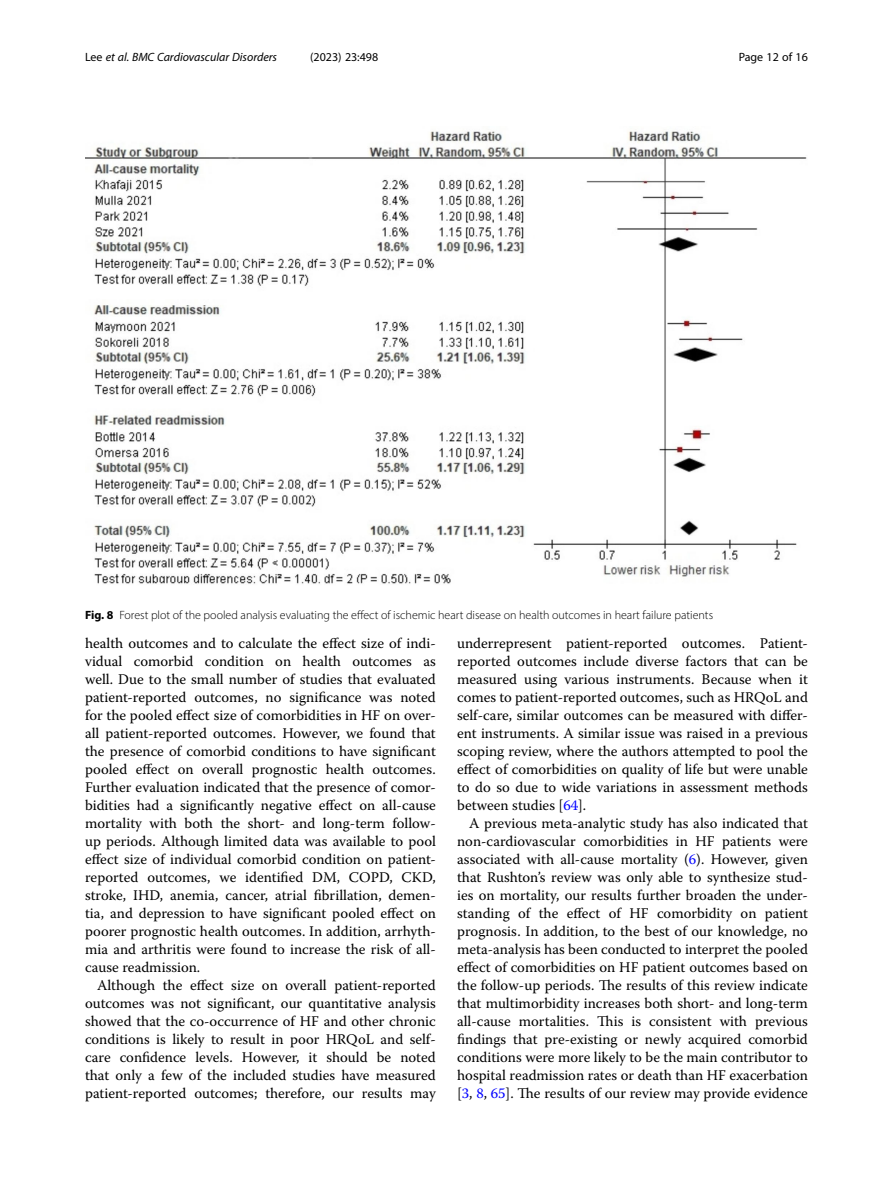
<style>
.page{position:relative;width:893px;height:1191px;background:#fff}
.page>*{position:absolute;margin:0;border:0;box-sizing:border-box;transform-origin:0 0}
.Body_Text_Indent{font:14.7px/18px "Warnock Pro";color:#000;text-align:justify}
.Body_Text{font:14.7px/18px "Warnock Pro";color:#000;text-align:justify}
.Figure_Caption{font:300 12px "Myriad Pro";color:#000}
.t1{font:italic 12px "Myriad Pro";color:#000}
.t2{font:12px "Myriad Pro";color:#000}
.s1{font-style:normal}
.s2{font-weight:700}
.s3{color:#00f}
</style>
<div class="page">
<img style="left:85px;top:131px;width:722px;height:453px">
<p class="t1" style="left:85px;top:50px;width:194px"><span class="s1">Lee</span> et al. BMC Cardiovascular Disorders</p>
<p class="t2" style="left:310px;top:50px;width:70px">(2023) 23:498</p>
<p class="t2" style="left:739px;top:50px;width:71px">Page 12 of 16</p>
<p class="Figure_Caption" style="left:85px;top:608px;width:630px"><span class="s2">Fig. 8</span> Forest plot of the pooled analysis evaluating the effect of ischemic heart disease on health outcomes in heart failure patients</p>
<p class="Body_Text" style="left:85px;top:634px;width:352px">health outcomes and to calculate the effect size of indi&shy;vidual comorbid condition on health outcomes as well. Due to the small number of studies that evaluated patient-reported outcomes, no significance was noted for the pooled effect size of comorbidities in HF on over&shy;all patient-reported outcomes. However, we found that the presence of comorbid conditions to have significant pooled effect on overall prognostic health outcomes.<br>Further evaluation indicated that the presence of comor&shy;bidities had a significantly negative effect on all-cause mortality with both the short- and long-term follow&shy;up periods. Although limited data was available to pool effect size of individual comorbid condition on patient&shy;reported outcomes, we identified DM, COPD, CKD, stroke, IHD, anemia, cancer, atrial fibrillation, demen&shy;tia, and depression to have significant pooled effect on poorer prognostic health outcomes. In addition, arrhyth&shy;mia and arthritis were found to increase the risk of all&shy;cause readmission.</p>
<p class="Body_Text_Indent" style="left:85px;top:976px;width:352px;text-indent:12px">Although the effect size on overall patient-reported outcomes was not significant, our quantitative analysis showed that the co-occurrence of HF and other chronic conditions is likely to result in poor HRQoL and self&shy;care confidence levels. However, it should be noted that only a few of the included studies have measured patient-reported outcomes; therefore, our results may</p>
<p class="Body_Text_Indent" style="left:457px;top:634px;width:352px">underrepresent patient-reported outcomes. Patient&shy;reported outcomes include diverse factors that can be measured using various instruments. Because when it comes to patient-reported outcomes, such as HRQoL and self-care, similar outcomes can be measured with differ&shy;ent instruments. A similar issue was raised in a previous scoping review, where the authors attempted to pool the effect of comorbidities on quality of life but were unable to do so due to wide variations in assessment methods between studies [<span class="s3">64</span>].</p>
<p class="Body_Text_Indent" style="left:457px;top:814px;width:352px;text-indent:12px">A previous meta-analytic study has also indicated that non-cardiovascular comorbidities in HF patients were associated with all-cause mortality (<span class="s3">6</span>). However, given that Rushton’s review was only able to synthesize stud&shy;ies on mortality, our results further broaden the under&shy;standing of the effect of HF comorbidity on patient prognosis. In addition, to the best of our knowledge, no meta-analysis has been conducted to interpret the pooled effect of comorbidities on HF patient outcomes based on the follow-up periods. The results of this review indicate that multimorbidity increases both short- and long-term all-cause mortalities. This is consistent with previous findings that pre-existing or newly acquired comorbid conditions were more likely to be the main contributor to hospital readmission rates or death than HF exacerbation [<span class="s3">3</span>, <span class="s3">8</span>, <span class="s3">65</span>]. The results of our review may provide evidence</p>
</div>
